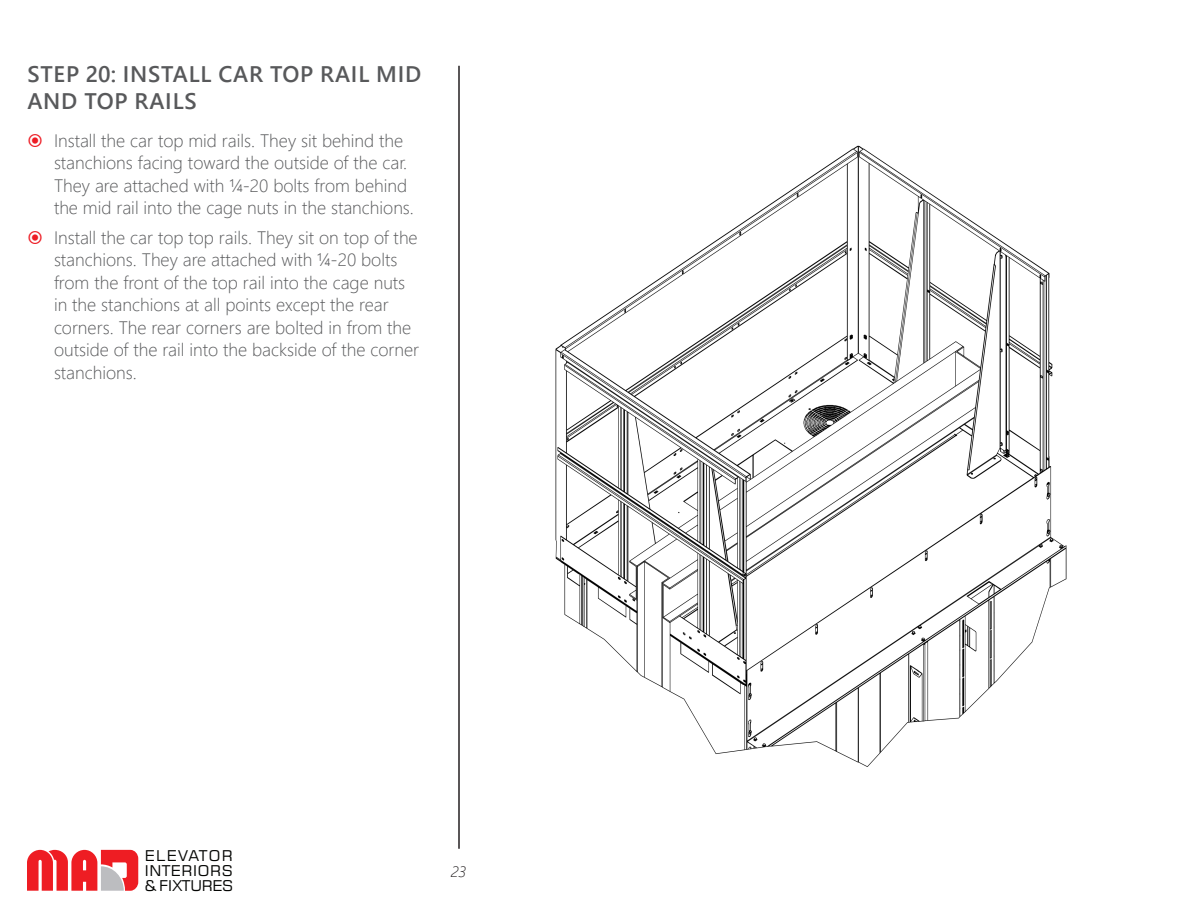
<style>
.page{position:relative;width:1188px;height:918px;background:#fff}
.page>*{position:absolute;margin:0;border:0;box-sizing:border-box;transform-origin:0 0}
.Step_Title{font:600 22.5px/27px "Segoe UI";letter-spacing:.035em;color:#58595b}
.t1{font:300 18px/22.5px "Segoe UI";color:#58595b}
.t2{font:italic 300 15px "Segoe UI";color:#231f20}
.t3{font:14.85px/15px "Square 721 BT";letter-spacing:.045em;color:#040503;text-align:justify;scale:1.04 1}
</style>
<div class="page">
<hr style="left:458px;top:66px;width:2px;height:783px;background:#231f20">
<svg style="left:27px;top:850px;width:111px;height:41px"></svg>
<img style="left:555px;top:145px;width:512px;height:622px">
<p class="Step_Title" style="left:27px;top:59px;width:395px">STEP 20: INSTALL CAR TOP RAIL MID<br>AND TOP RAILS</p>
<p class="t1" style="left:54px;top:128px;width:361px">Install the car top mid rails. They sit behind the stanchions facing toward the outside of the car.<br>They are attached with ¼-20 bolts from behind the mid rail into the cage nuts in the stanchions.</p>
<p class="t1" style="left:54px;top:224px;width:367px">Install the car top top rails. They sit on top of the stanchions. They are attached with ¼-20 bolts from the front of the top rail into the cage nuts in the stanchions at all points except the rear corners. The rear corners are bolted in from the outside of the rail into the backside of the corner stanchions.</p>
<p class="t3" style="left:145px;top:848px;width:86px">ELEVATOR INTERIORS &amp; FIXTURES</p>
<p class="t2" style="left:452px;top:857px;width:16px">23</p>
</div>
